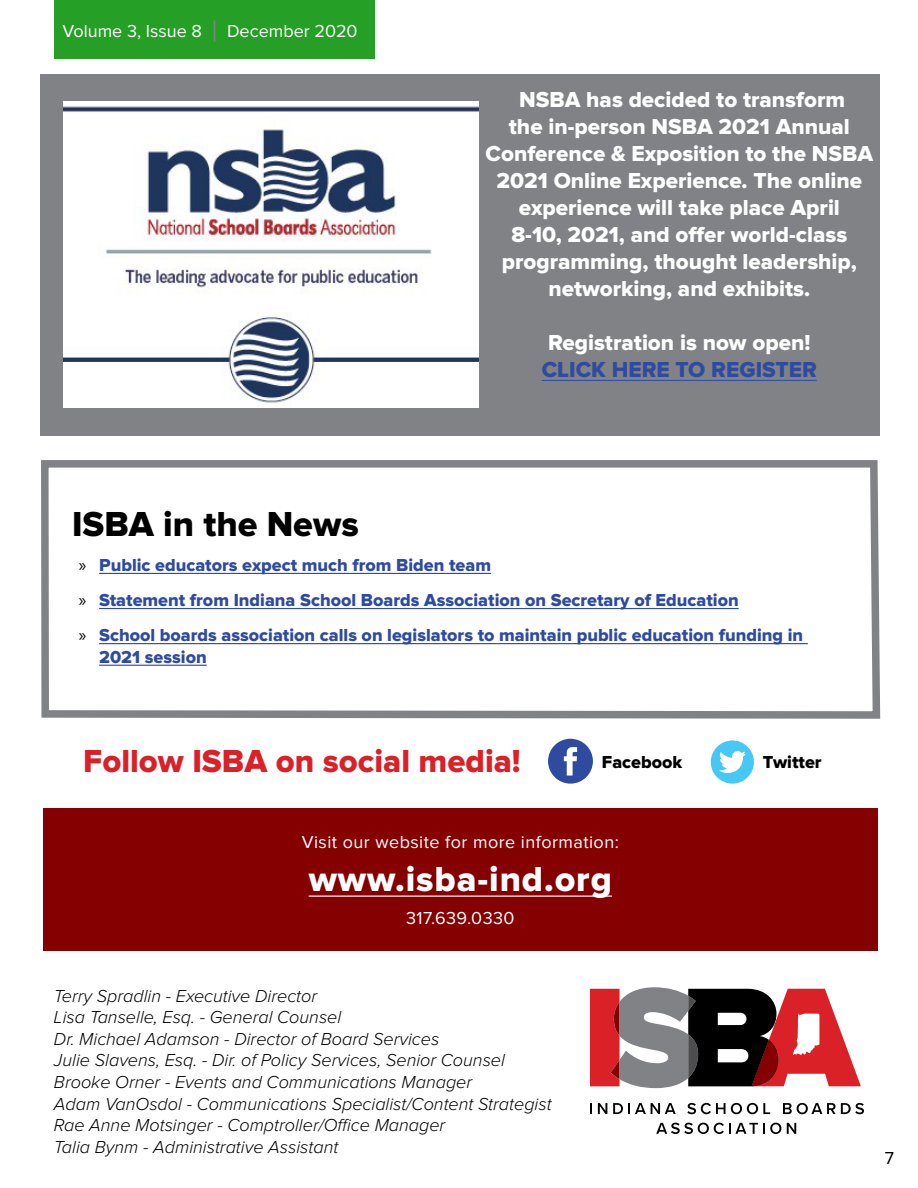
<style>
.page{position:relative;width:918px;height:1188px;background:#fff}
.page>*{position:absolute;margin:0;border:0;box-sizing:border-box;transform-origin:0 0}
.t1{font:36px "Proxima Nova Extrabld";letter-spacing:.025em;color:#fff}
.t2{font:36px "Proxima Nova Extrabld";color:#000}
.t3{font:33px "Proxima Nova Extrabld";color:#da2128}
.t4{font:22.5px/27px "Proxima Nova Extrabld";color:#fff;text-align:center}
.t5{font:22.5px "Proxima Nova Extrabld";color:#2f4ba0}
.t6{font:italic 300 18px/21.6px "Proxima Nova";color:#000}
.t7{font:18px/35.1px "Proxima Nova Extrabld";color:#2f4ba0}
.t8{font:18px "Proxima Nova";letter-spacing:.025em;color:#fff}
.t9{font:18px "Proxima Nova";color:#fff}
.t10{font:18px "Proxima Nova Extrabld";color:#000}
.t11{font:18px "Proxima Nova";color:#000}
.s1{font-size:30px;color:#808285}
.s2{font-family:"Myriad Pro";color:#000}
</style>
<div class="page">
<svg style="left:41px;top:460px;width:840px;height:259px"></svg>
<hr style="left:99px;top:573px;width:392px;height:1px;background:#2f4ba0">
<hr style="left:99px;top:608px;width:640px;height:1px;background:#2f4ba0">
<hr style="left:99px;top:643px;width:709px;height:1px;background:#2f4ba0">
<hr style="left:99px;top:665px;width:108px;height:1px;background:#2f4ba0">
<div style="left:43px;top:808px;width:835px;height:142px;background:#840001"></div>
<hr style="left:309px;top:896px;width:303px;height:1px;background:#fff">
<div style="left:548px;top:739px;width:45px;height:45px;background:#2f4ba0;border-radius:50%"></div>
<svg style="left:564px;top:747px;width:13px;height:29px"></svg>
<div style="left:711px;top:740px;width:43px;height:44px;background:#46c8f5;border-radius:50%"></div>
<svg style="left:719px;top:751px;width:27px;height:22px"></svg>
<svg style="left:590px;top:987px;width:271px;height:101px"></svg>
<svg style="left:590px;top:1103px;width:2px;height:11px"></svg>
<svg style="left:598px;top:1103px;width:9px;height:11px"></svg>
<svg style="left:613px;top:1103px;width:63px;height:11px"></svg>
<svg style="left:687px;top:1103px;width:83px;height:11px"></svg>
<svg style="left:783px;top:1103px;width:81px;height:11px"></svg>
<svg style="left:656px;top:1123px;width:125px;height:11px"></svg>
<svg style="left:787px;top:1123px;width:9px;height:11px"></svg>
<div style="left:54px;top:0;width:321px;height:59px;background:#269f26"></div>
<div style="left:40px;top:75px;width:840px;height:361px;background:#808285"></div>
<hr style="left:542px;top:380px;width:275px;height:1px;background:#2f4ba0">
<img style="left:64px;top:102px;width:414px;height:305px">
<p class="t9" style="left:63px;top:22px;width:297px">Volume 3, Issue 8 <span class="s1">|</span> December 2020</p>
<p class="t4" style="left:486px;top:87px;width:389px">NSBA has decided to transform<br>the in-person NSBA 2021 Annual<br>Conference &amp; Exposition to the NSBA<br>2021 Online Experience. The online experience will take place April<br>8-10, 2021, and offer world-class programming, thought leadership, networking, and exhibits.</p>
<p class="t4" style="left:548px;top:330px;width:264px">Registration is now open!</p>
<p class="t5" style="left:542px;top:360px;width:277px">CLICK HERE TO REGISTER</p>
<h1 class="t2" style="left:72px;top:507px;width:288px">ISBA in the News</h1>
<p class="t7" style="left:79px;top:548px;width:726px"><span class="s2">»</span> Public educators expect much from Biden team<br><span class="s2">»</span> Statement from Indiana School Boards Association on Secretary of Education<br><span class="s2">»</span> School boards association calls on legislators to maintain public education funding in</p>
<p class="t7" style="left:99px;top:640px;width:109px">2021 session</p>
<h2 class="t3" style="left:83px;top:746px;width:439px">Follow ISBA on social media!</h2>
<p class="t10" style="left:602px;top:754px;width:82px">Facebook</p>
<p class="t10" style="left:763px;top:754px;width:60px">Twitter</p>
<p class="t8" style="left:302px;top:834px;width:318px">Visit our website for more information:</p>
<h1 class="t1" style="left:309px;top:863px;width:305px">www.isba-ind.org</h1>
<p class="t8" style="left:406px;top:910px;width:110px">317.639.0330</p>
<p class="t6" style="left:54px;top:986px;width:499px">Terry Spradlin - Executive Director<br>Lisa Tanselle, Esq. - General Counsel<br>Dr. Michael Adamson - Director of Board Services<br>Julie Slavens, Esq. - Dir. of Policy Services, Senior Counsel Brooke Orner - Events and Communications Manager<br>Adam VanOsdol - Communications Specialist/Content Strategist Rae Anne Motsinger - Comptroller/Office Manager<br>Talia Bynm - Administrative Assistant</p>
<p class="t11" style="left:885px;top:1149px;width:11px">7</p>
</div>
